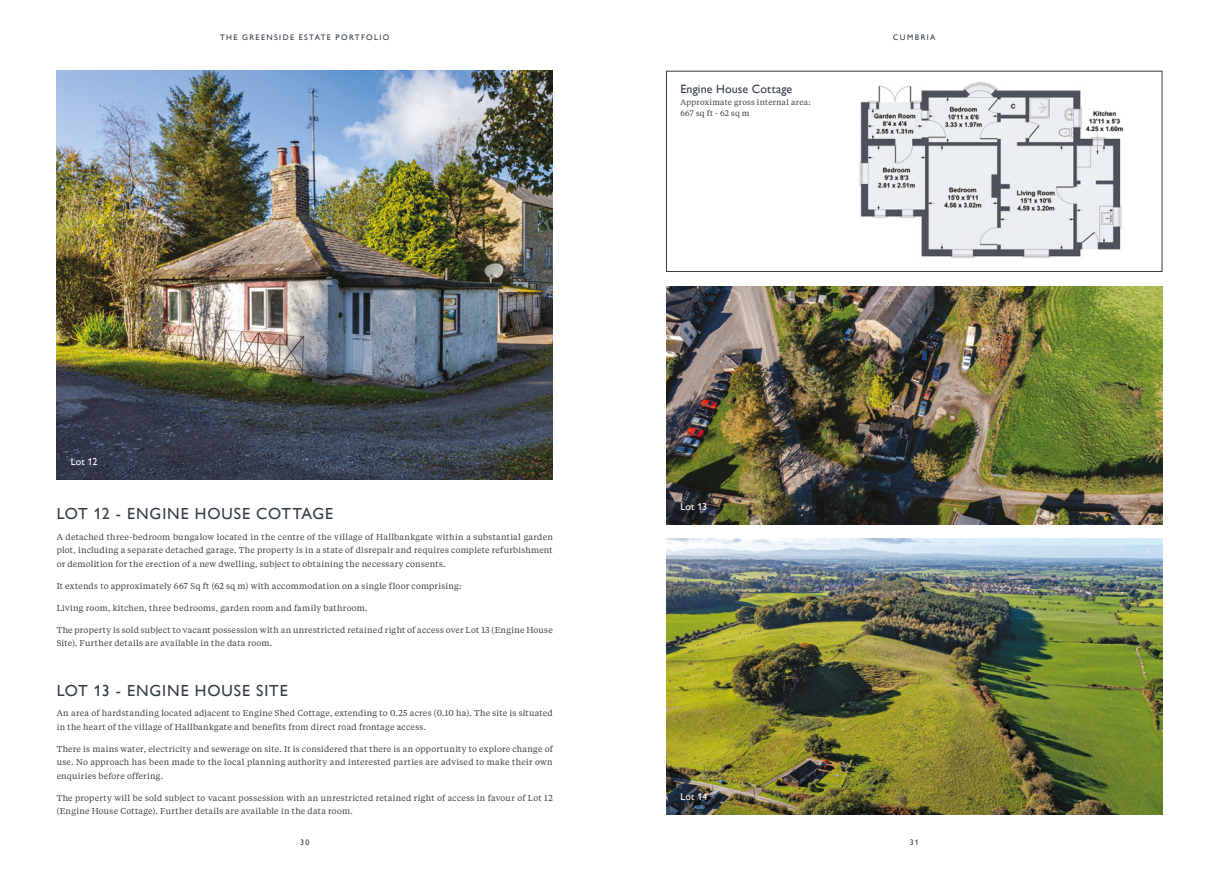
<style>
.page{position:relative;width:1219px;height:871px;background:#fff}
.page>*{position:absolute;margin:0;border:0;box-sizing:border-box;transform-origin:0 0}
.t1{font:16px "Gill Alt One";letter-spacing:.055em;color:#333e46}
.t2{font:12px "Gill Alt One";letter-spacing:.01em;color:#333e46}
.t3{font:10px "Gill Alt One";letter-spacing:.015em;color:#fff}
.t4{font:8.5px/13.5px "Tiempos Text";letter-spacing:.03em;color:#443f3b}
.t5{font:8px/11.5px "Tiempos Text";letter-spacing:.035em;color:#443f3b}
.t6{font:8px "Gill Alt One";letter-spacing:.175em;color:#333e46}
</style>
<div class="page">
<img style="left:57px;top:71px;width:496px;height:408px">
<img style="left:666px;top:286px;width:496px;height:238px">
<img style="left:666px;top:538px;width:496px;height:276px">
<img style="left:859px;top:82px;width:264px;height:176px">
<div style="left:666px;top:71px;width:496px;height:201px;border:1px solid #333e46"></div>
<p class="t6" style="left:220px;top:32px;width:171px">THE GREENSIDE ESTATE PORTFOLIO</p>
<p class="t6" style="left:893px;top:32px;width:44px">CUMBRIA</p>
<h2 class="t2" style="left:680px;top:82px;width:113px">Engine House Cottage</h2>
<p class="t5" style="left:680px;top:96px;width:132px">Approximate gross internal area:<br>667 sq ft - 62 sq m</p>
<p class="t3" style="left:71px;top:456px;width:28px">Lot 12</p>
<h1 class="t1" style="left:57px;top:504px;width:278px">LOT 12 - ENGINE HOUSE COTTAGE</h1>
<p class="t4" style="left:57px;top:529px;width:498px;text-align:justify">A detached three-bedroom bungalow located in the centre of the village of Hallbankgate within a substantial garden plot, including a separate detached garage. The property is in a state of disrepair and requires complete refurbishment or demolition for the erection of a new dwelling, subject to obtaining the necessary consents.</p>
<p class="t4" style="left:57px;top:578px;width:406px">It extends to approximately 667 Sq ft (62 sq m) with accommodation on a single floor comprising:</p>
<p class="t4" style="left:57px;top:600px;width:312px">Living room, kitchen, three bedrooms, garden room and family bathroom.</p>
<p class="t4" style="left:57px;top:622px;width:498px">The property is sold subject to vacant possession with an unrestricted retained right of access over Lot 13 (Engine House<br>Site). Further details are available in the data room.</p>
<h1 class="t1" style="left:57px;top:680px;width:232px">LOT 13 - ENGINE HOUSE SITE</h1>
<p class="t4" style="left:57px;top:705px;width:498px">An area of hardstanding located adjacent to Engine Shed Cottage, extending to 0.25 acres (0.10 ha). The site is situated in the heart of the village of Hallbankgate and benefits from direct road frontage access.</p>
<p class="t4" style="left:57px;top:741px;width:498px;text-align:justify">There is mains water, electricity and sewerage on site. It is considered that there is an opportunity to explore change of use. No approach has been made to the local planning authority and interested parties are advised to make their own enquiries before offering.</p>
<p class="t4" style="left:57px;top:790px;width:498px">The property will be sold subject to vacant possession with an unrestricted retained right of access in favour of Lot 12 (Engine House Cottage). Further details are available in the data room.</p>
<p class="t3" style="left:680px;top:501px;width:28px">Lot 13</p>
<p class="t3" style="left:680px;top:790px;width:28px">Lot 14</p>
<p class="t6" style="left:300px;top:837px;width:11px">30</p>
<p class="t6" style="left:910px;top:837px;width:11px">31</p>
</div>
